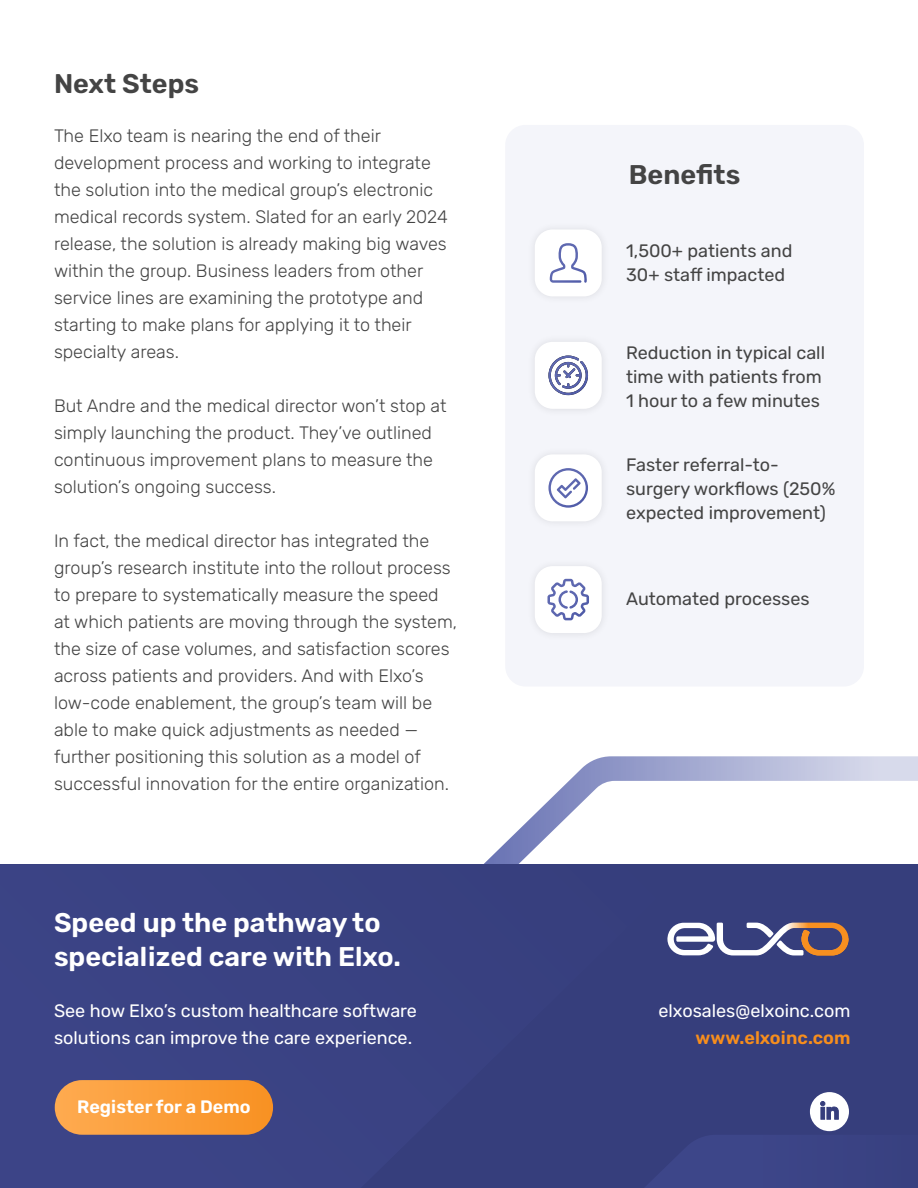
<style>
.page{position:relative;width:918px;height:1188px;background:#fff}
.page>*{position:absolute;margin:0;border:0;box-sizing:border-box;transform-origin:0 0}
.t1{font:600 27px/34.5px "Rubik";color:#fff}
.t2{font:600 27px "Rubik";color:#444}
.t3{font:300 18px/27px "Rubik";color:#444}
.t4{font:18px/24px "Rubik";color:#444}
.t5{font:18px/27px "Rubik";color:#fff}
.t6{font:600 18px "Rubik";color:#fff}
.t7{font:600 18px "Rubik";color:#f78e1d}
</style>
<div class="page">
<svg style="left:484px;top:756px;width:434px;height:108px"></svg>
<div style="left:692px;top:864px;width:226px;height:271px;background:#363e7c"></div>
<div style="left:0;top:864px;width:692px;height:324px;background:#394282"></div>
<div style="left:505px;top:125px;width:359px;height:562px;background:#f4f5fa;border-radius:20px"></div>
<div style="left:55px;top:1080px;width:218px;height:55px;background:linear-gradient(to right,#feaa50,#f89123);border-radius:27px"></div>
<svg style="left:431px;top:1135px;width:487px;height:53px;background:#384080"></svg>
<div style="left:810px;top:1092px;width:39px;height:39px;background:#fff;border-radius:50%"></div>
<svg style="left:820px;top:1101px;width:19px;height:19px"></svg>
<div style="left:535px;top:229px;width:67px;height:67px;background:#fff;border-radius:18px"></div>
<div style="left:535px;top:342px;width:67px;height:67px;background:#fff;border-radius:18px"></div>
<div style="left:535px;top:566px;width:67px;height:67px;background:#fff;border-radius:18px"></div>
<div style="left:535px;top:454px;width:67px;height:67px;background:#fff;border-radius:18px"></div>
<svg style="left:548px;top:468px;width:40px;height:40px"></svg>
<svg style="left:547px;top:579px;width:42px;height:41px"></svg>
<svg style="left:548px;top:356px;width:40px;height:39px"></svg>
<svg style="left:550px;top:243px;width:37px;height:40px"></svg>
<svg style="left:667px;top:923px;width:182px;height:32px"></svg>
<h1 class="t2" style="left:54px;top:69px;width:147px">Next Steps</h1>
<p class="t3" style="left:54px;top:122px;width:395px">The Elxo team is nearing the end of their development process and working to integrate the solution into the medical group’s electronic medical records system. Slated for an early 2024 release, the solution is already making big waves within the group. Business leaders from other service lines are examining the prototype and starting to make plans for applying it to their specialty areas.</p>
<p class="t3" style="left:54px;top:392px;width:394px">But Andre and the medical director won’t stop at simply launching the product. They’ve outlined continuous improvement plans to measure the solution’s ongoing success.</p>
<p class="t3" style="left:54px;top:527px;width:405px">In fact, the medical director has integrated the group’s research institute into the rollout process to prepare to systematically measure the speed at which patients are moving through the system, the size of case volumes, and satisfaction scores across patients and providers. And with Elxo’s low-code enablement, the group’s team will be able to make quick adjustments as needed — further positioning this solution as a model of successful innovation for the entire organization.</p>
<h1 class="t1" style="left:54px;top:906px;width:349px">Speed up the pathway to specialized care with Elxo.</h1>
<h1 class="t2" style="left:629px;top:159px;width:113px">Benefits</h1>
<p class="t4" style="left:626px;top:239px;width:168px">1,500+ patients and<br>30+ staff impacted</p>
<p class="t4" style="left:626px;top:341px;width:200px">Reduction in typical call time with patients from<br>1 hour to a few minutes</p>
<p class="t4" style="left:626px;top:453px;width:211px">Faster referral-to&shy;surgery workflows (250% expected improvement)</p>
<p class="t4" style="left:626px;top:587px;width:185px">Automated processes</p>
<p class="t5" style="left:54px;top:997px;width:365px">See how Elxo’s custom healthcare software solutions can improve the care experience.</p>
<p class="t5" style="left:658px;top:997px;width:194px">elxosales@elxoinc.com</p>
<p class="t7" style="left:696px;top:1027px;width:156px">www.elxoinc.com</p>
<p class="t6" style="left:77px;top:1097px;width:175px">Register for a Demo</p>
</div>
